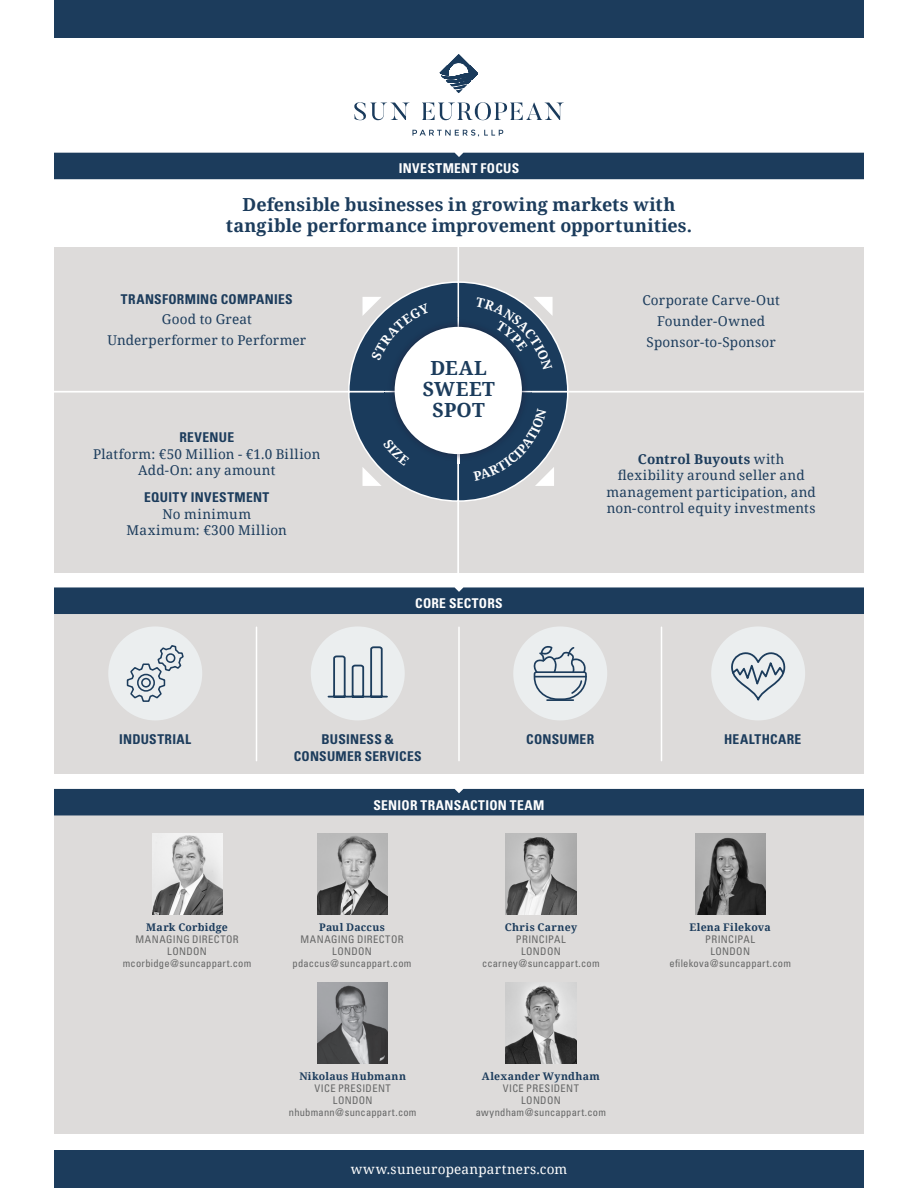
<style>
.page{position:relative;width:918px;height:1188px;background:#fff}
.page>*{position:absolute;margin:0;border:0;box-sizing:border-box;transform-origin:0 0}
.t1{font:700 19.5px/21px "Noto Serif";letter-spacing:.015em;color:#1c3c5c;text-align:center}
.body_blue{font:700 18px/21.6px "Noto Serif";color:#1c3c5c;text-align:center}
.body_blue-2{font:13.5px/16.5px "Noto Serif";letter-spacing:.015em;color:#1c3c5c;text-align:center}
.subhead{font:700 condensed 13.5px/16.5px "Univers";letter-spacing:.02em;color:#1c3c5c;text-align:center}
.industry_group{font:700 condensed 13.5px "Univers";letter-spacing:.025em;color:#fff}
.subhead_Investment_F{font:700 condensed 13.5px "Univers";letter-spacing:.02em;color:#1c3c5c}
.t2{font:13.5px "Noto Serif";letter-spacing:.015em;color:#fff}
.body_blue-3{font:13.5px "Noto Serif";letter-spacing:.04em;color:#1c3c5c}
.body_blue-4{font:13.5px "Noto Serif";letter-spacing:.045em;color:#1c3c5c}
.contact_Transaction{font:condensed 10.5px/12px "Univers";letter-spacing:.025em;color:#656666;text-align:center}
.contact_Transaction-2{font:700 10.5px "Noto Serif";letter-spacing:.025em;color:#1c3c5c}
.s1{font-weight:700}
</style>
<div class="page">
<div style="left:54px;top:0;width:810px;height:38px;background:#1c3c5c"></div>
<div style="left:54px;top:1150px;width:810px;height:38px;background:#1c3c5c"></div>
<div style="left:54px;top:392px;width:404px;height:180px;background:#dddbda"></div>
<div style="left:459px;top:392px;width:405px;height:180px;background:#dddbda"></div>
<div style="left:459px;top:247px;width:405px;height:144px;background:#dddbda"></div>
<div style="left:54px;top:247px;width:404px;height:144px;background:#dddbda"></div>
<div style="left:54px;top:153px;width:810px;height:26px;background:#1c3c5c"></div>
<div style="left:54px;top:815px;width:810px;height:319px;background:#dddbda"></div>
<div style="left:54px;top:789px;width:810px;height:26px;background:#1c3c5c"></div>
<img style="left:318px;top:983px;width:70px;height:81px">
<img style="left:506px;top:983px;width:70px;height:81px">
<img style="left:506px;top:834px;width:70px;height:80px">
<img style="left:695px;top:834px;width:70px;height:80px">
<img style="left:153px;top:834px;width:70px;height:80px">
<img style="left:318px;top:834px;width:70px;height:80px">
<svg style="left:441px;top:76px;width:35px;height:17px"></svg>
<svg style="left:447px;top:54px;width:23px;height:11px"></svg>
<hr style="left:440px;top:65px;width:38px;height:1px;background:#1a3b5c">
<hr style="left:440px;top:66px;width:38px;height:1px;background:#1a3b5c">
<hr style="left:440px;top:67px;width:38px;height:1px;background:#1a3b5c">
<hr style="left:440px;top:68px;width:38px;height:1px;background:#1a3b5c">
<hr style="left:440px;top:69px;width:38px;height:1px;background:#1a3b5c">
<hr style="left:440px;top:70px;width:38px;height:1px;background:#1a3b5c">
<hr style="left:440px;top:71px;width:38px;height:1px;background:#1a3b5c">
<hr style="left:440px;top:72px;width:38px;height:1px;background:#1a3b5c">
<hr style="left:440px;top:73px;width:38px;height:1px;background:#1a3b5c">
<hr style="left:440px;top:74px;width:38px;height:1px;background:#1a3b5c">
<hr style="left:440px;top:75px;width:38px;height:1px;background:#1a3b5c">
<svg style="left:412px;top:130px;width:91px;height:6px"></svg>
<svg style="left:354px;top:102px;width:56px;height:18px"></svg>
<svg style="left:422px;top:102px;width:142px;height:18px"></svg>
<div style="left:54px;top:614px;width:810px;height:160px;background:#dddbda"></div>
<hr style="left:256px;top:627px;width:1px;height:134px;background:#fff">
<hr style="left:458px;top:627px;width:2px;height:134px;background:#fff">
<hr style="left:661px;top:627px;width:1px;height:134px;background:#fff">
<div style="left:54px;top:587px;width:810px;height:27px;background:#1c3c5c"></div>
<div style="left:711px;top:626px;width:94px;height:94px;background:#ebeeef;border-radius:50%"></div>
<svg style="left:731px;top:652px;width:55px;height:49px"></svg>
<div style="left:311px;top:626px;width:94px;height:94px;background:#ebeeef;border-radius:50%"></div>
<svg style="left:327px;top:646px;width:61px;height:52px"></svg>
<div style="left:108px;top:626px;width:94px;height:94px;background:#ebeeef;border-radius:50%"></div>
<svg style="left:126px;top:645px;width:58px;height:57px"></svg>
<div style="left:513px;top:626px;width:94px;height:94px;background:#ebeeef;border-radius:50%"></div>
<hr style="left:546px;top:699px;width:28px;height:2px;background:#1c3c5c">
<svg style="left:533px;top:646px;width:54px;height:54px"></svg>
<svg style="left:348px;top:281px;width:221px;height:221px"></svg>
<p class="industry_group" style="left:399px;top:160px;width:122px">INVESTMENT FOCUS</p>
<p class="body_blue" style="left:226px;top:193px;width:468px">Defensible businesses in growing markets with tangible performance improvement opportunities.</p>
<p class="subhead_Investment_F" style="left:121px;top:291px;width:173px">TRANSFORMING COMPANIES</p>
<p class="body_blue-2" style="left:162px;top:311px;width:91px">Good to Great</p>
<p class="body_blue-2" style="left:107px;top:331px;width:200px">Underperformer to Performer</p>
<p class="subhead_Investment_F" style="left:179px;top:429px;width:56px">REVENUE</p>
<p class="body_blue-2" style="left:93px;top:445px;width:229px">Platform: €50 Million - €1.0 Billion</p>
<p class="body_blue-2" style="left:138px;top:461px;width:139px">Add-On: any amount</p>
<p class="subhead_Investment_F" style="left:144px;top:489px;width:127px">EQUITY INVESTMENT</p>
<p class="body_blue-4" style="left:163px;top:505px;width:90px">No minimum</p>
<p class="body_blue-3" style="left:127px;top:521px;width:162px">Maximum: €300 Million</p>
<p class="t1" style="left:423px;top:357px;width:74px">DEAL<br>SWEET<br>SPOT</p>
<p class="industry_group" style="left:415px;top:595px;width:89px">CORE SECTORS</p>
<p class="body_blue-2" style="left:642px;top:292px;width:139px">Corporate Carve-Out</p>
<p class="body_blue-2" style="left:657px;top:312px;width:109px">Founder-Owned</p>
<p class="body_blue-2" style="left:647px;top:333px;width:131px">Sponsor-to-Sponsor</p>
<p class="body_blue-2" style="left:606px;top:450px;width:211px"><span class="s1">Control Buyouts</span> with flexibility around seller and management participation, and non-control equity investments</p>
<p class="subhead" style="left:119px;top:731px;width:74px">INDUSTRIAL</p>
<p class="subhead" style="left:294px;top:731px;width:129px">BUSINESS &amp;<br>CONSUMER SERVICES</p>
<p class="subhead" style="left:526px;top:731px;width:69px">CONSUMER</p>
<p class="subhead" style="left:724px;top:731px;width:79px">HEALTHCARE</p>
<p class="industry_group" style="left:374px;top:797px;width:172px">SENIOR TRANSACTION TEAM</p>
<p class="contact_Transaction-2" style="left:146px;top:919px;width:83px">Mark Corbidge</p>
<p class="contact_Transaction" style="left:136px;top:933px;width:105px">MANAGING DIRECTOR<br>LONDON</p>
<p class="contact_Transaction" style="left:123px;top:957px;width:130px">mcorbidge@suncappart.com</p>
<p class="contact_Transaction-2" style="left:319px;top:919px;width:67px">Paul Daccus</p>
<p class="contact_Transaction" style="left:301px;top:933px;width:105px">MANAGING DIRECTOR<br>LONDON</p>
<p class="contact_Transaction" style="left:293px;top:957px;width:120px">pdaccus@suncappart.com</p>
<p class="contact_Transaction-2" style="left:505px;top:919px;width:74px">Chris Carney</p>
<p class="contact_Transaction" style="left:516px;top:933px;width:51px">PRINCIPAL<br>LONDON</p>
<p class="contact_Transaction" style="left:482px;top:957px;width:119px">ccarney@suncappart.com</p>
<p class="contact_Transaction-2" style="left:299px;top:1069px;width:108px">Nikolaus Hubmann</p>
<p class="contact_Transaction" style="left:315px;top:1082px;width:78px">VICE PRESIDENT<br>LONDON</p>
<p class="contact_Transaction" style="left:289px;top:1106px;width:129px">nhubmann@suncappart.com</p>
<p class="contact_Transaction-2" style="left:482px;top:1069px;width:119px">Alexander Wyndham</p>
<p class="contact_Transaction" style="left:503px;top:1082px;width:78px">VICE PRESIDENT<br>LONDON</p>
<p class="contact_Transaction" style="left:476px;top:1106px;width:132px">awyndham@suncappart.com</p>
<p class="t2" style="left:351px;top:1160px;width:218px">www.suneuropeanpartners.com</p>
<p class="contact_Transaction-2" style="left:690px;top:919px;width:83px">Elena Filekova</p>
<p class="contact_Transaction" style="left:705px;top:933px;width:51px">PRINCIPAL<br>LONDON</p>
<p class="contact_Transaction" style="left:669px;top:957px;width:123px">efilekova@suncappart.com</p>
</div>
